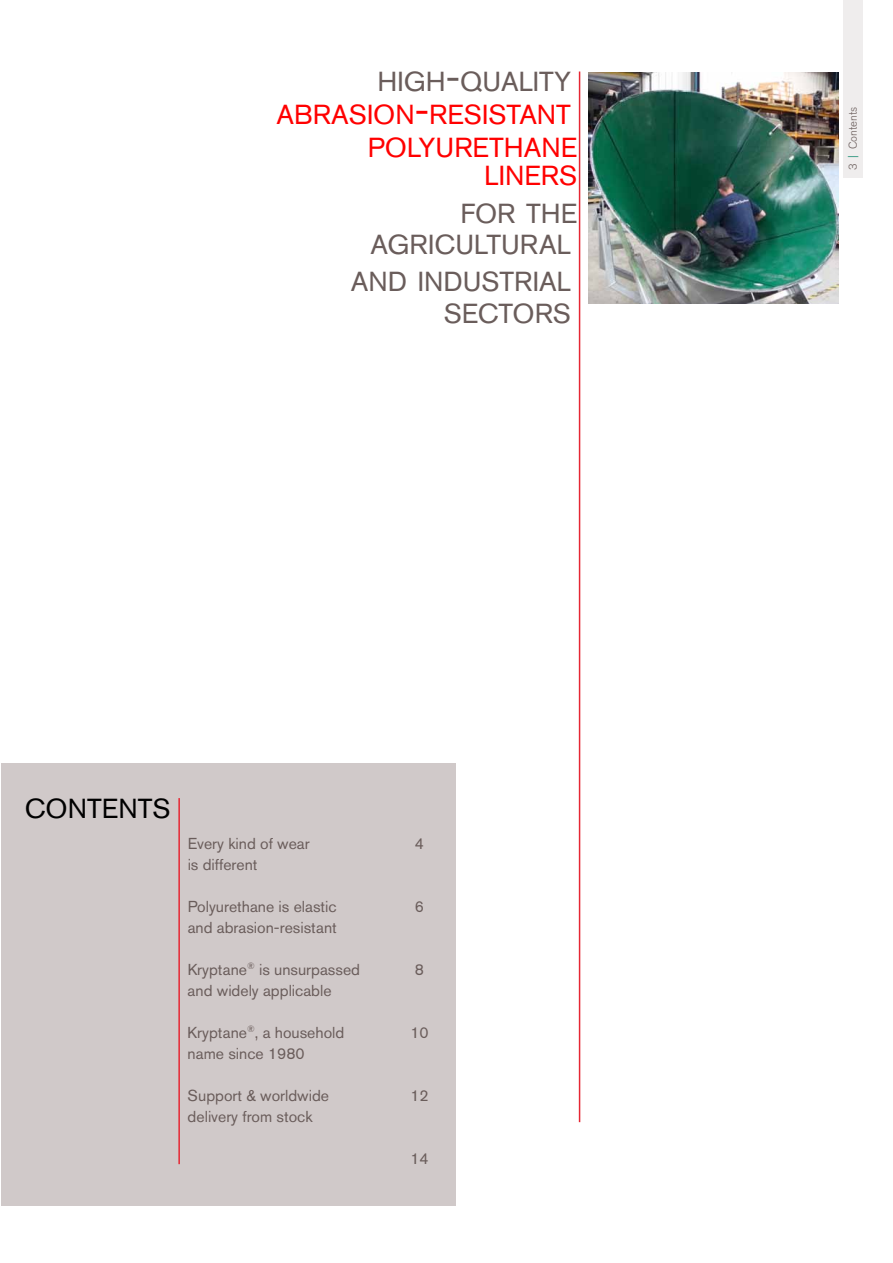
<style>
.page{position:relative;width:893px;height:1263px;background:#fff}
.page>*{position:absolute;margin:0;border:0;box-sizing:border-box;transform-origin:0 0}
.t1{font:27.3px/33px "Akzidenz Grotesk BQ";color:#f00;text-align:right}
.t2{font:27.3px/31.5px "Akzidenz Grotesk BQ";color:#6a5d5b;text-align:right}
.t3{font:27.3px "Akzidenz Grotesk BQ";color:#000}
.t4{font:15.75px/21px "Akzidenz Grotesk BQ";color:#6a5d5b}
.t5{font:300 11.25px "Akzidenz Grotesk BQ";color:#6a5d5b}
.s1{color:#6a5d5b}
.s2{font-size:39px;color:#6a5d5b}
.s3{font-size:39px}
.s4{color:#008163}
</style>
<div class="page">
<hr style="left:579px;top:72px;width:1px;height:1050px;background:#e62733">
<img style="left:589px;top:72px;width:250px;height:231px">
<div style="left:1px;top:764px;width:454px;height:442px;background:#d0c9c9"></div>
<hr style="left:178px;top:798px;width:2px;height:366px;background:#e62733">
<div style="left:844px;top:0;width:19px;height:177px;background:#efeded"></div>
<h1 class="t1" style="left:277px;top:65px;width:302px"><span class="s1">HIGH</span><span class="s2">-</span><span class="s1">QUALITY<br></span>ABRASION<span class="s3">-</span>RESISTANT<br>POLYURETHANE</h1>
<h1 class="t1" style="left:485px;top:159px;width:94px">LINERS</h1>
<h1 class="t2" style="left:371px;top:197px;width:208px">FOR THE<br>AGRICULTURAL</h1>
<h1 class="t2" style="left:351px;top:266px;width:222px">AND INDUSTRIAL<br>SECTORS</h1>
<h1 class="t3" style="left:25px;top:792px;width:147px">CONTENTS</h1>
<p class="t4" style="left:188px;top:833px;width:124px">Every kind of wear is different</p>
<p class="t4" style="left:188px;top:895px;width:151px">Polyurethane is elastic and abrasion-resistant</p>
<p class="t4" style="left:188px;top:958px;width:174px">Kryptane<sup>®</sup> is unsurpassed and widely applicable</p>
<p class="t4" style="left:188px;top:1021px;width:158px">Kryptane<sup>®</sup>, a household name since 1980</p>
<p class="t4" style="left:188px;top:1084px;width:143px">Support &amp; worldwide delivery from stock</p>
<p class="t4" style="left:415px;top:833px;width:11px">4</p>
<p class="t4" style="left:415px;top:896px;width:11px">6</p>
<p class="t4" style="left:415px;top:959px;width:11px">8</p>
<p class="t4" style="left:410px;top:1022px;width:20px">10</p>
<p class="t4" style="left:410px;top:1085px;width:20px">12</p>
<p class="t4" style="left:410px;top:1148px;width:20px">14</p>
<p class="t5" style="left:847px;top:170px;width:65px;rotate:-90deg">3 <span class="s4">|</span> Contents</p>
</div>
